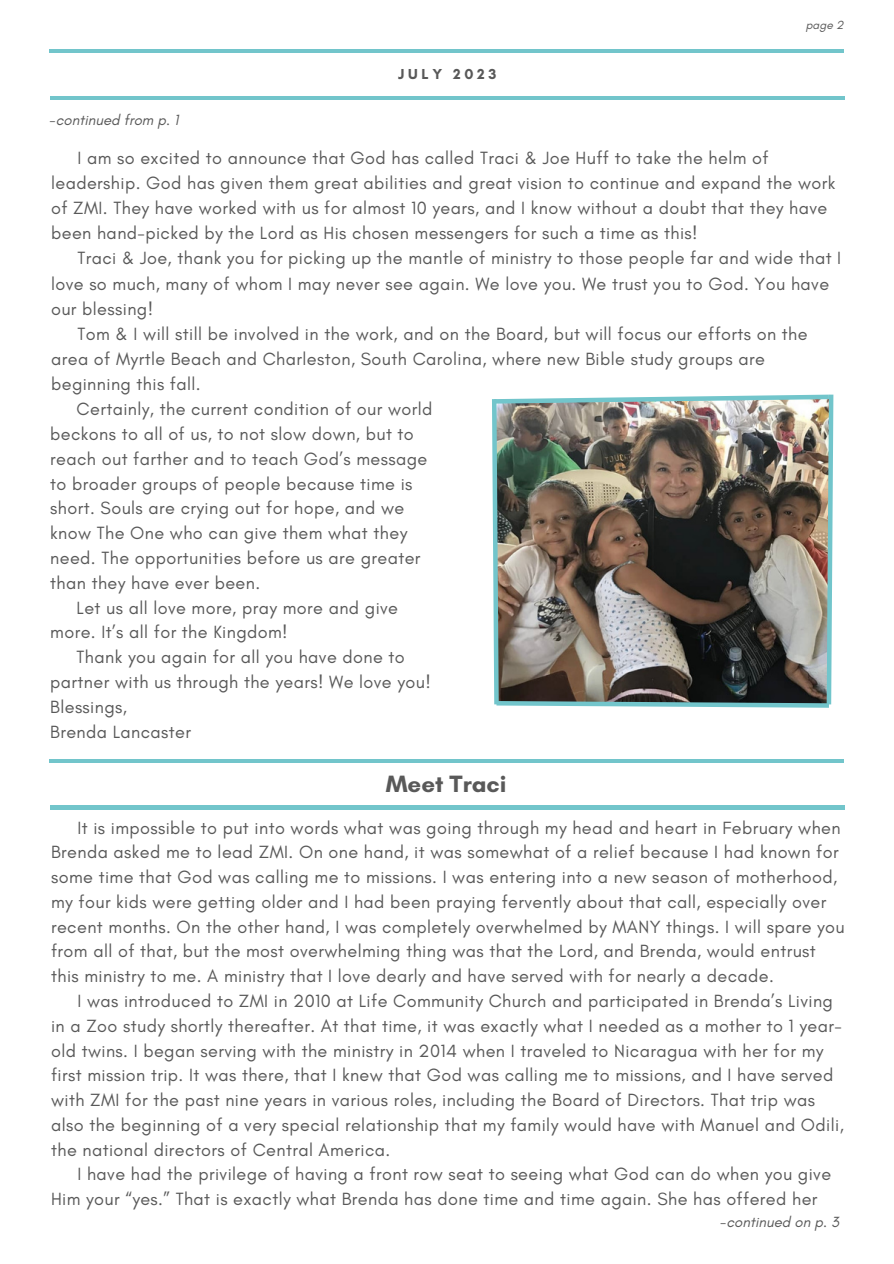
<style>
.page{position:relative;width:894px;height:1264px;background:#fff}
.page>*{position:absolute;margin:0;border:0;box-sizing:border-box;transform-origin:0 0}
.t1{font:700 24px "Glacial Indifference";color:#595959}
.t2{font:18px/24.8px "Glacial Indifference";letter-spacing:.02em;color:#595959}
.t3{font:italic 15px "Glacial Indifference";color:#595959}
.t4{font:700 14.7px "Glacial Indifference";letter-spacing:.25em;color:#595959}
.t5{font:italic 12px "Glacial Indifference";color:#595959}
</style>
<div class="page">
<hr style="left:49px;top:50px;width:795px;height:3px;background:#72c5cb">
<hr style="left:50px;top:96px;width:794px;height:4px;background:#72c5cb">
<hr style="left:49px;top:759px;width:795px;height:3px;background:#72c5cb">
<hr style="left:50px;top:806px;width:794px;height:3px;background:#72c5cb">
<img style="left:492px;top:394px;width:342px;height:314px">
<p class="t3" style="left:49px;top:110px;width:130px">-continued from p. 1</p>
<p class="t4" style="left:398px;top:65px;width:100px">JULY 2023</p>
<p class="t5" style="left:805px;top:17px;width:39px">page 2</p>
<p class="t2" style="left:51px;top:145px;width:785px;line-height:25.2px;text-indent:26px">I am so excited to announce that God has called Traci &amp; Joe Huff to take the helm of leadership. God has given them great abilities and great vision to continue and expand the work of ZMI. They have worked with us for almost 10 years, and I know without a doubt that they have been hand-picked by the Lord as His chosen messengers for such a time as this!</p>
<p class="t2" style="left:51px;top:245px;width:791px;line-height:25.2px;text-indent:26px">Traci &amp; Joe, thank you for picking up the mantle of ministry to those people far and wide that I love so much, many of whom I may never see again. We love you. We trust you to God. You have our blessing!</p>
<p class="t2" style="left:51px;top:321px;width:757px;line-height:25.2px;text-indent:26px">Tom &amp; I will still be involved in the work, and on the Board, but will focus our efforts on the area of Myrtle Beach and Charleston, South Carolina, where new Bible study groups are beginning this fall.</p>
<p class="t2" style="left:50px;top:396px;width:383px;text-indent:26px">Certainly, the current condition of our world beckons to all of us, to not slow down, but to reach out farther and to teach God’s message to broader groups of people because time is short. Souls are crying out for hope, and we know The One who can give them what they need. The opportunities before us are greater than they have ever been.</p>
<p class="t2" style="left:50px;top:595px;width:349px;text-indent:26px">Let us all love more, pray more and give more. It’s all for the Kingdom!</p>
<p class="t2" style="left:50px;top:644px;width:382px;text-align:center">Thank you again for all you have done to partner with us through the years! We love you!</p>
<p class="t2" style="left:50px;top:694px;width:78px">Blessings,</p>
<p class="t2" style="left:50px;top:718px;width:142px">Brenda Lancaster</p>
<p class="t1" style="left:385px;top:768px;width:122px">Meet Traci</p>
<p class="t2" style="left:51px;top:814px;width:795px;text-indent:26px">It is impossible to put into words what was going through my head and heart in February when Brenda asked me to lead ZMI. On one hand, it was somewhat of a relief because I had known for some time that God was calling me to missions. I was entering into a new season of motherhood, my four kids were getting older and I had been praying fervently about that call, especially over recent months. On the other hand, I was completely overwhelmed by MANY things. I will spare you from all of that, but the most overwhelming thing was that the Lord, and Brenda, would entrust this ministry to me. A ministry that I love dearly and have served with for nearly a decade.</p>
<p class="t2" style="left:51px;top:988px;width:794px;text-indent:26px">I was introduced to ZMI in 2010 at Life Community Church and participated in Brenda’s Living in a Zoo study shortly thereafter. At that time, it was exactly what I needed as a mother to 1 year&shy;old twins. I began serving with the ministry in 2014 when I traveled to Nicaragua with her for my first mission trip. It was there, that I knew that God was calling me to missions, and I have served with ZMI for the past nine years in various roles, including the Board of Directors. That trip was also the beginning of a very special relationship that my family would have with Manuel and Odili, the national directors of Central America.</p>
<p class="t2" style="left:51px;top:1161px;width:781px;text-indent:26px">I have had the privilege of having a front row seat to seeing what God can do when you give<br>Him your “yes.” That is exactly what Brenda has done time and time again. She has offered her</p>
<p class="t3" style="left:720px;top:1212px;width:120px">-continued on p. 3</p>
</div>
